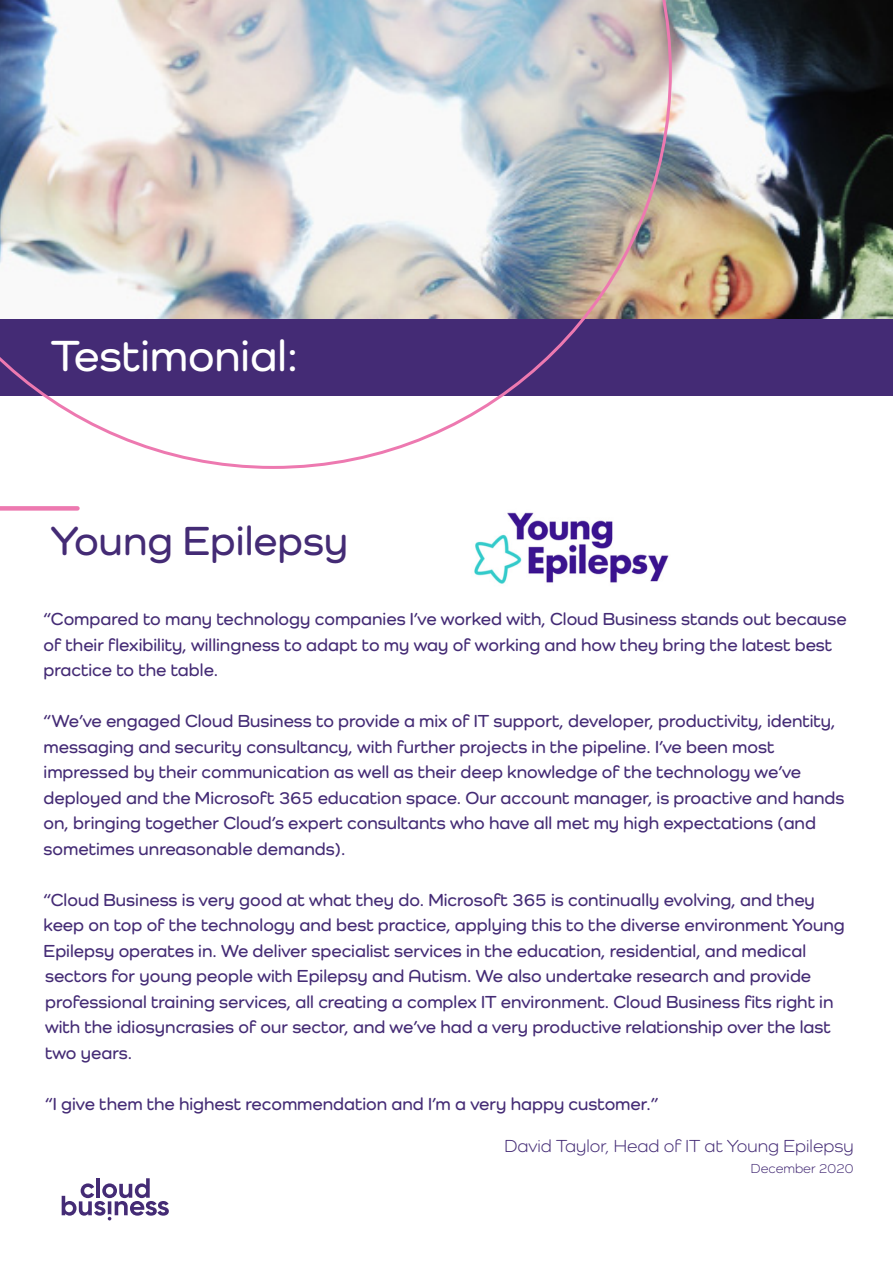
<style>
.page{position:relative;width:893px;height:1263px;background:#fff}
.page>*{position:absolute;margin:0;border:0;box-sizing:border-box;transform-origin:0 0}
.Document_type__case{font:600 45px "Como";color:#fff}
.Heading{font:600 42px "Como";color:#442b75}
.Headline{font:600 18px/25.5px "Como";color:#442b75}
.Headline-2{font:18px "Como";color:#442b75}
.Headline-3{font:13.5px "Como";color:#442b75}
</style>
<div class="page">
<img style="left:673px;top:0;width:220px;height:319px">
<div style="left:0;top:319px;width:893px;height:77px;background:#442b75"></div>
<div style="left:0;top:506px;width:77px;height:5px;background:#ed79b0"></div>
<img style="left:0;top:0;width:673px;height:469px">
<svg style="left:62px;top:1178px;width:107px;height:42px"></svg>
<img style="left:474px;top:512px;width:195px;height:72px">
<p class="Document_type__case" style="left:51px;top:328px;width:248px">Testimonial:</p>
<p class="Heading" style="left:51px;top:516px;width:299px">Young Epilepsy</p>
<p class="Headline" style="left:44px;top:606px;width:805px">“Compared to many technology companies I’ve worked with, Cloud Business stands out because of their flexibility, willingness to adapt to my way of working and how they bring the latest best practice to the table.</p>
<p class="Headline" style="left:44px;top:708px;width:802px">“We’ve engaged Cloud Business to provide a mix of IT support, developer, productivity, identity, messaging and security consultancy, with further projects in the pipeline. I’ve been most impressed by their communication as well as their deep knowledge of the technology we’ve deployed and the Microsoft 365 education space. Our account manager, is proactive and hands on, bringing together Cloud’s expert consultants who have all met my high expectations (and sometimes unreasonable demands).</p>
<p class="Headline" style="left:44px;top:886px;width:803px">“Cloud Business is very good at what they do. Microsoft 365 is continually evolving, and they keep on top of the technology and best practice, applying this to the diverse environment Young Epilepsy operates in. We deliver specialist services in the education, residential, and medical sectors for young people with Epilepsy and Autism. We also undertake research and provide professional training services, all creating a complex IT environment. Cloud Business fits right in with the idiosyncrasies of our sector, and we’ve had a very productive relationship over the last two years.</p>
<p class="Headline" style="left:45px;top:1090px;width:615px">“I give them the highest recommendation and I’m a very happy customer.”</p>
<p class="Headline-2" style="left:504px;top:1135px;width:351px">David Taylor, Head of IT at Young Epilepsy</p>
<p class="Headline-3" style="left:751px;top:1160px;width:104px">December 2020</p>
</div>
